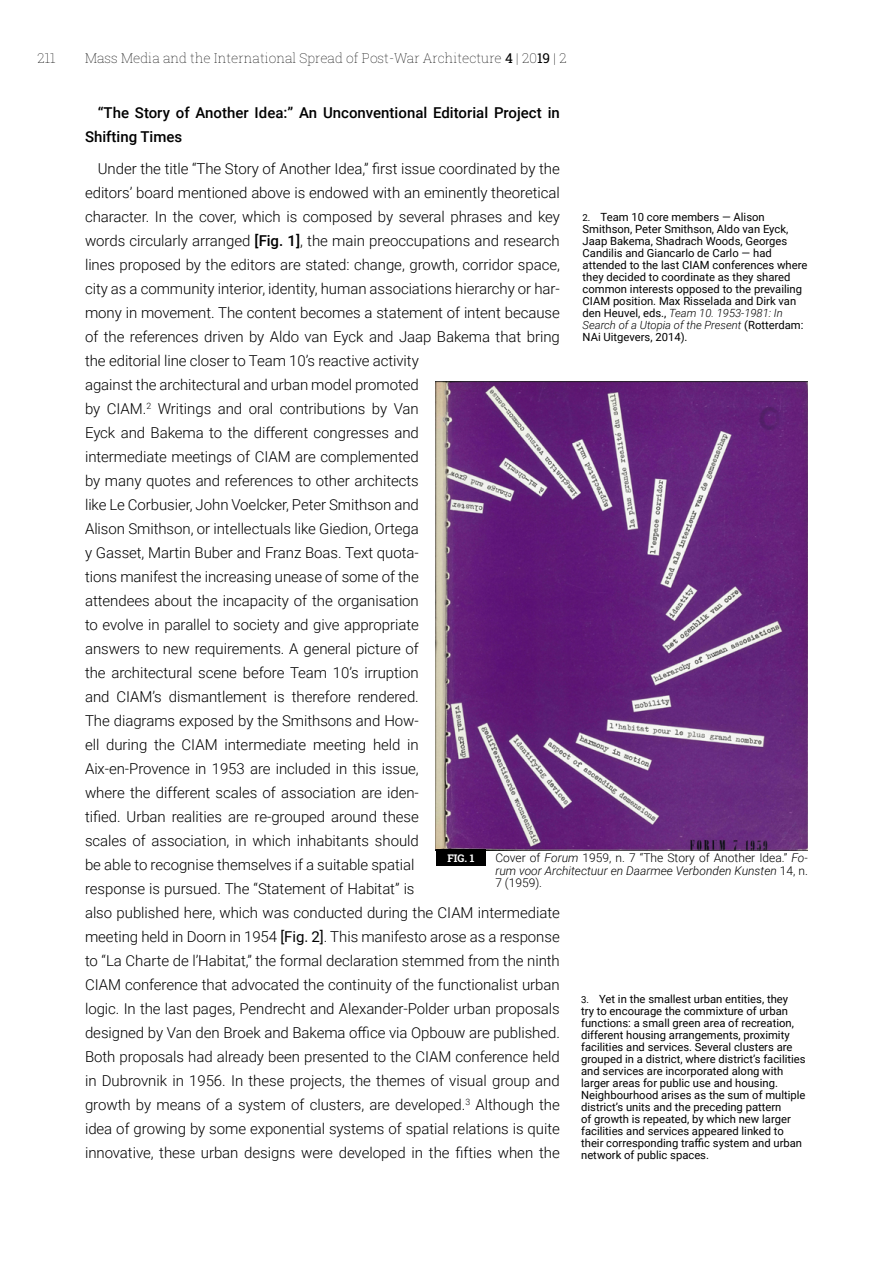
<style>
.page{position:relative;width:893px;height:1263px;background:#fff}
.page>*{position:absolute;margin:0;border:0;box-sizing:border-box;transform-origin:0 0}
.t1{font:300 15px/24px "Roboto";letter-spacing:-.005em;color:#000}
.t2{font:500 15px/24px "Roboto";color:#000}
.t3{font:100 13.5px "Roboto Slab";color:#000}
.t4{font:300 12px/12.8px "Roboto";color:#000;text-align:justify}
.t5{font:11.25px/12px "Roboto";color:#000}
.t6{font:700 10.5px "Roboto Slab";color:#fff}
.s1{font-weight:400}
.s2{font-weight:500}
.s3{font-size:9.6px}
.s4{font-weight:300;font-style:italic}
.s5{font-style:italic}
</style>
<div class="page">
<img style="left:436px;top:382px;width:372px;height:468px">
<div style="left:436px;top:850px;width:50px;height:16px;background:#000"></div>
<p class="t3" style="left:37px;top:49px;width:20px">211</p>
<p class="t3" style="left:85px;top:49px;width:483px">Mass Media and the International Spread of Post-War Architecture <span class="s1">4</span> | 20<span class="s1">19</span> | 2</p>
<p class="t2" style="left:85px;top:100px;width:476px;text-indent:13px">“The Story of Another Idea:” An Unconventional Editorial Project in<br>Shifting Times</p>
<p class="t1" style="left:85px;top:156px;width:476px;text-indent:13px">Under the title “The Story of Another Idea,” first issue coordinated by the editors’ board mentioned above is endowed with an eminently theoretical character. In the cover, which is composed by several phrases and key words circularly arranged <span class="s2">[Fig. 1]</span>, the main preoccupations and research lines proposed by the editors are stated: change, growth, corridor space, city as a community interior, identity, human associations hierarchy or har&shy;mony in movement. The content becomes a statement of intent because of the references driven by Aldo van Eyck and Jaap Bakema that bring the editorial line closer to Team 10’s reactive activity<br>against the architectural and urban model promoted<br>by CIAM.<sup>2</sup> Writings and oral contributions by Van<br>Eyck and Bakema to the different congresses and<br>intermediate meetings of CIAM are complemented<br>by many quotes and references to other architects<br>like Le Corbusier, John Voelcker, Peter Smithson and<br>Alison Smithson, or intellectuals like Giedion, Ortega<br>y Gasset, Martin Buber and Franz Boas. Text quota-<br>tions manifest the increasing unease of some of the<br>attendees about the incapacity of the organisation<br>to evolve in parallel to society and give appropriate<br>answers to new requirements. A general picture of<br>the architectural scene before Team 10’s irruption<br>and CIAM’s dismantlement is therefore rendered.<br>The diagrams exposed by the Smithsons and How-<br>ell during the CIAM intermediate meeting held in<br>Aix-en-Provence in 1953 are included in this issue,<br>where the different scales of association are iden-<br>tified. Urban realities are re-grouped around these<br>scales of association, in which inhabitants should<br>be able to recognise themselves if a suitable spatial<br>response is pursued. The “Statement of Habitat” is<br>also published here, which was conducted during the CIAM intermediate meeting held in Doorn in 1954 <span class="s1">[Fig. 2]</span>. This manifesto arose as a response to “La Charte de l’Habitat,” the formal declaration stemmed from the ninth CIAM conference that advocated the continuity of the functionalist urban logic. In the last pages, Pendrecht and Alexander-Polder urban proposals designed by Van den Broek and Bakema office via Opbouw are published.<br>Both proposals had already been presented to the CIAM conference held in Dubrovnik in 1956. In these projects, the themes of visual group and growth by means of a system of clusters, are developed.<sup>3</sup> Although the idea of growing by some exponential systems of spatial relations is quite innovative, these urban designs were developed in the fifties when the</p>
<p class="t5" style="left:583px;top:211px;width:226px"><span class="s3">2.</span> Team 10 core members — Alison Smithson, Peter Smithson, Aldo van Eyck, Jaap Bakema, Shadrach Woods, Georges Candilis and Giancarlo de Carlo — had attended to the last CIAM conferences where they decided to coordinate as they shared common interests opposed to the prevailing CIAM position. Max Risselada and Dirk van den Heuvel, eds., <span class="s4">Team 10. 1953-1981: In Search of a Utopia of the Present</span> (Rotterdam:<br>NAi Uitgevers, 2014).</p>
<p class="t4" style="left:495px;top:851px;width:314px">Cover of <span class="s5">Forum</span> 1959, n. 7 “The Story of Another Idea.” <span class="s5">Fo&shy;rum voor Architectuur en Daarmee Verbonden Kunsten</span> 14, n.<br>7 (1959).</p>
<p class="t6" style="left:447px;top:851px;width:28px">FIG. 1</p>
<p class="t5" style="left:581px;top:992px;width:226px"><span class="s3">3.</span> Yet in the smallest urban entities, they<br>try to encourage the commixture of urban functions: a small green area of recreation, different housing arrangements, proximity facilities and services. Several clusters are grouped in a district, where district’s facilities and services are incorporated along with larger areas for public use and housing.<br>Neighbourhood arises as the sum of multiple district’s units and the preceding pattern<br>of growth is repeated, by which new larger facilities and services appeared linked to their corresponding traffic system and urban network of public spaces.</p>
</div>
